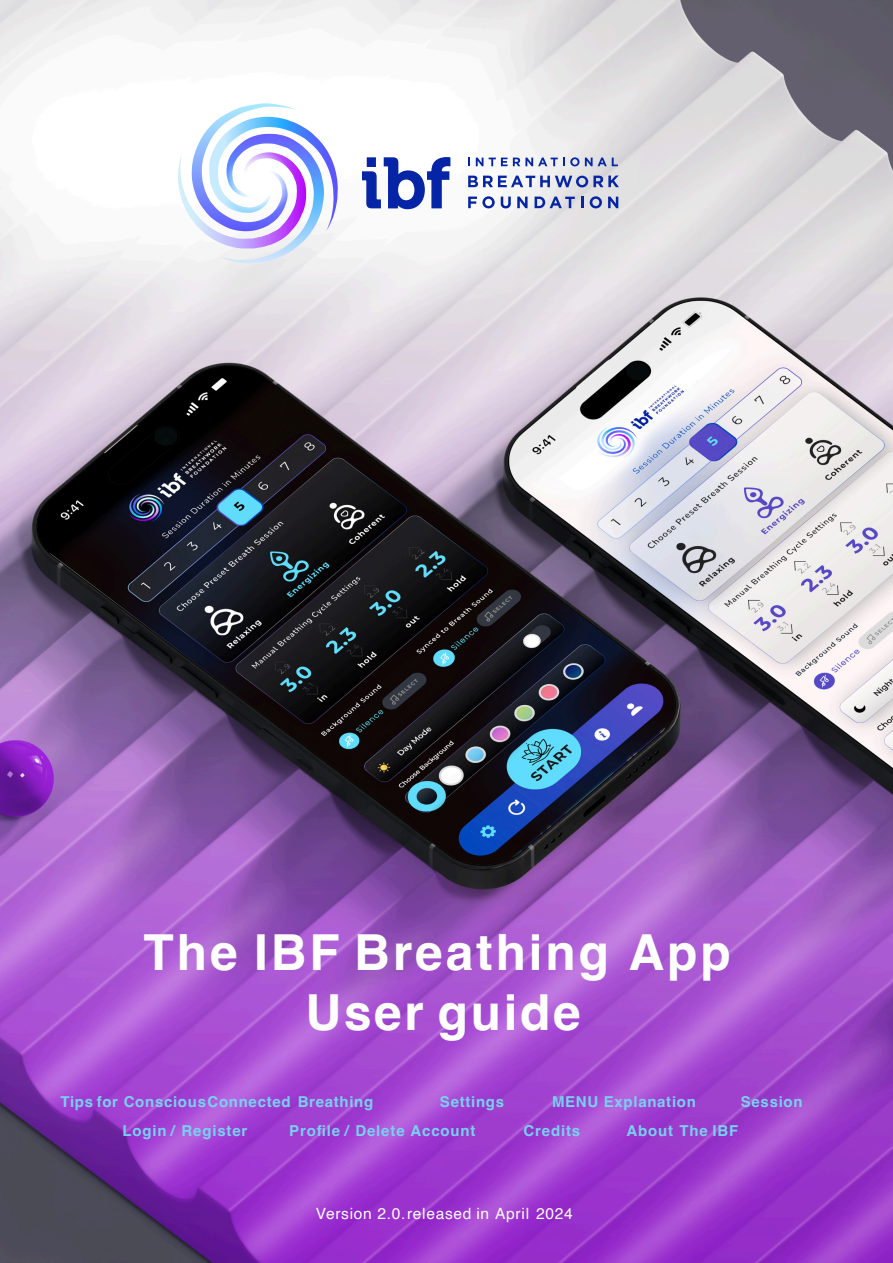
<style>
.page{position:relative;width:893px;height:1263px;background:#fff}
.page>*{position:absolute;margin:0;border:0;box-sizing:border-box;transform-origin:0 0}
.t1{font:700 49.65px/59.6px "Helvetica";letter-spacing:.06em;color:#fff;text-align:center}
.t2{font:15.6px "Helvetica";letter-spacing:.045em;color:#fff}
.t3{font:700 15px "Helvetica";letter-spacing:.045em;color:#79d0f1}
</style>
<div class="page">
<img style="left:0;top:1px;width:893px;height:1262px">
<svg style="left:468px;top:158px;width:2px;height:8px"></svg>
<svg style="left:476px;top:158px;width:7px;height:8px"></svg>
<svg style="left:489px;top:157px;width:90px;height:9px"></svg>
<svg style="left:585px;top:158px;width:33px;height:8px"></svg>
<svg style="left:468px;top:175px;width:151px;height:13px"></svg>
<svg style="left:468px;top:196px;width:27px;height:12px"></svg>
<svg style="left:501px;top:197px;width:10px;height:12px"></svg>
<svg style="left:517px;top:197px;width:11px;height:11px"></svg>
<svg style="left:535px;top:196px;width:40px;height:12px"></svg>
<svg style="left:581px;top:197px;width:2px;height:11px"></svg>
<svg style="left:590px;top:196px;width:12px;height:12px"></svg>
<svg style="left:608px;top:197px;width:10px;height:11px"></svg>
<svg style="left:361px;top:156px;width:90px;height:54px"></svg>
<svg style="left:178px;top:103px;width:160px;height:160px"></svg>
<img style="left:225px;top:149px;width:66px;height:66px">
<h1 class="t1" style="left:144px;top:926px;width:589px">The IBF Breathing App<br>User guide</h1>
<p class="t3" style="left:60px;top:1096px;width:314px">Tips for Conscious Connected Breathing</p>
<p class="t3" style="left:440px;top:1096px;width:66px">Settings</p>
<p class="t3" style="left:552px;top:1096px;width:145px">MENU Explanation</p>
<p class="t3" style="left:741px;top:1096px;width:63px">Session</p>
<p class="t3" style="left:122px;top:1124px;width:126px">Login / Register</p>
<p class="t3" style="left:289px;top:1124px;width:188px">Profile / Delete Account</p>
<p class="t3" style="left:523px;top:1124px;width:58px">Credits</p>
<p class="t3" style="left:626px;top:1124px;width:114px">About The IBF</p>
<p class="t2" style="left:316px;top:1207px;width:258px">Version 2.0. released in April 2024</p>
</div>
